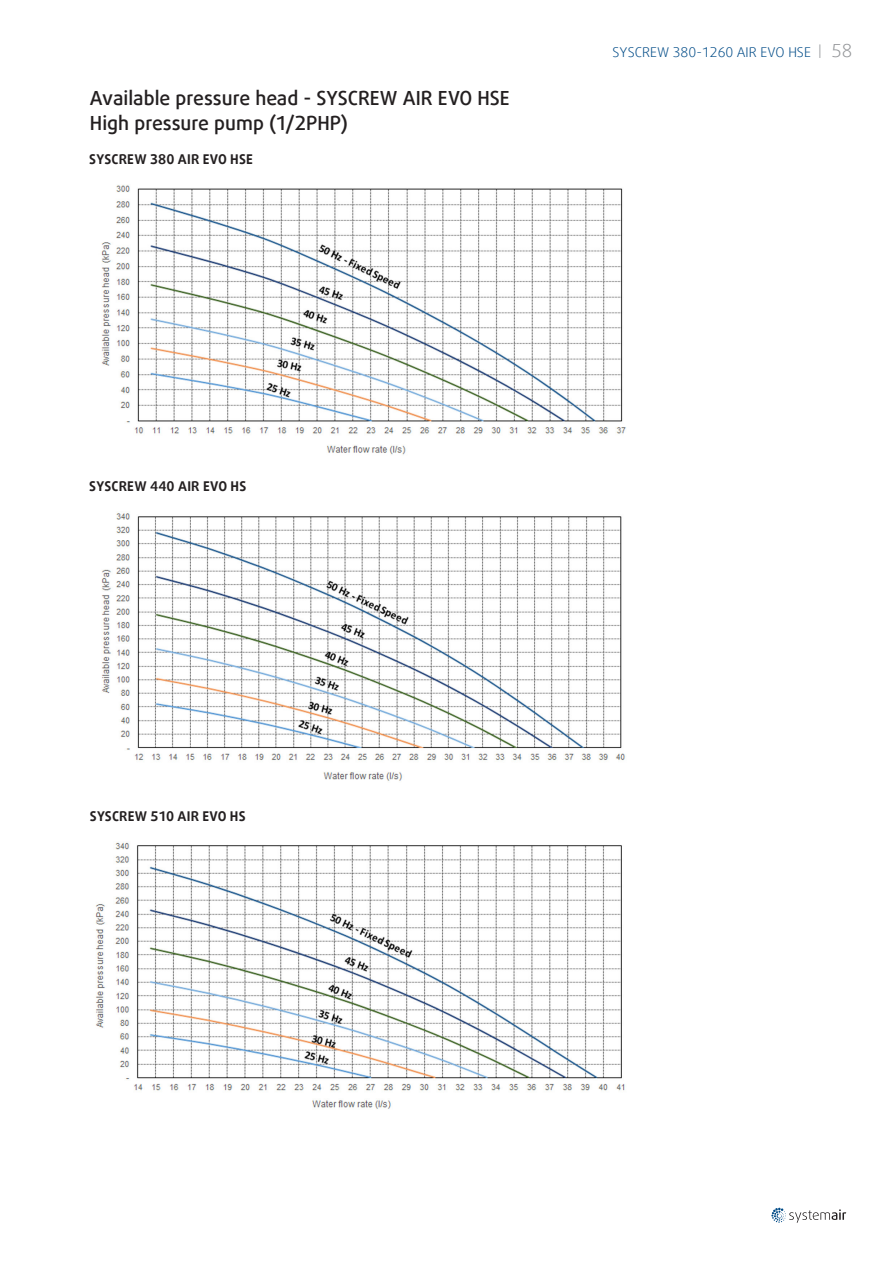
<style>
.page{position:relative;width:893px;height:1263px;background:#fff}
.page>*{position:absolute;margin:0;border:0;box-sizing:border-box;transform-origin:0 0}
.Rubrik_data{font:500 19.5px "Daxline Offc Pro";color:#231f20}
.Rubrik_data-2{font:700 13.5px "Daxline Offc Pro";letter-spacing:.015em;color:#231f20}
.t1{font:300 13.5px "Daxline Offc Pro";color:#004b87}
.s1{font-size:18px;color:#939598}
</style>
<div class="page">
<svg style="left:771px;top:1207px;width:75px;height:16px"></svg>
<img style="left:101px;top:185px;width:525px;height:270px">
<img style="left:101px;top:513px;width:525px;height:268px">
<img style="left:95px;top:842px;width:530px;height:267px">
<p class="Rubrik_data" style="left:90px;top:85px;width:421px">Available pressure head - SYSCREW AIR EVO HSE</p>
<p class="Rubrik_data" style="left:90px;top:110px;width:260px">High pressure pump (1/2PHP)</p>
<p class="Rubrik_data-2" style="left:89px;top:150px;width:165px">SYSCREW 380 AIR EVO HSE</p>
<p class="t1" style="left:613px;top:44px;width:241px">SYSCREW 380-1260 AIR EVO HSE <sup>|</sup> <span class="s1">58</span></p>
<p class="Rubrik_data-2" style="left:89px;top:477px;width:158px">SYSCREW 440 AIR EVO HS</p>
<p class="Rubrik_data-2" style="left:90px;top:807px;width:157px">SYSCREW 510 AIR EVO HS</p>
</div>
